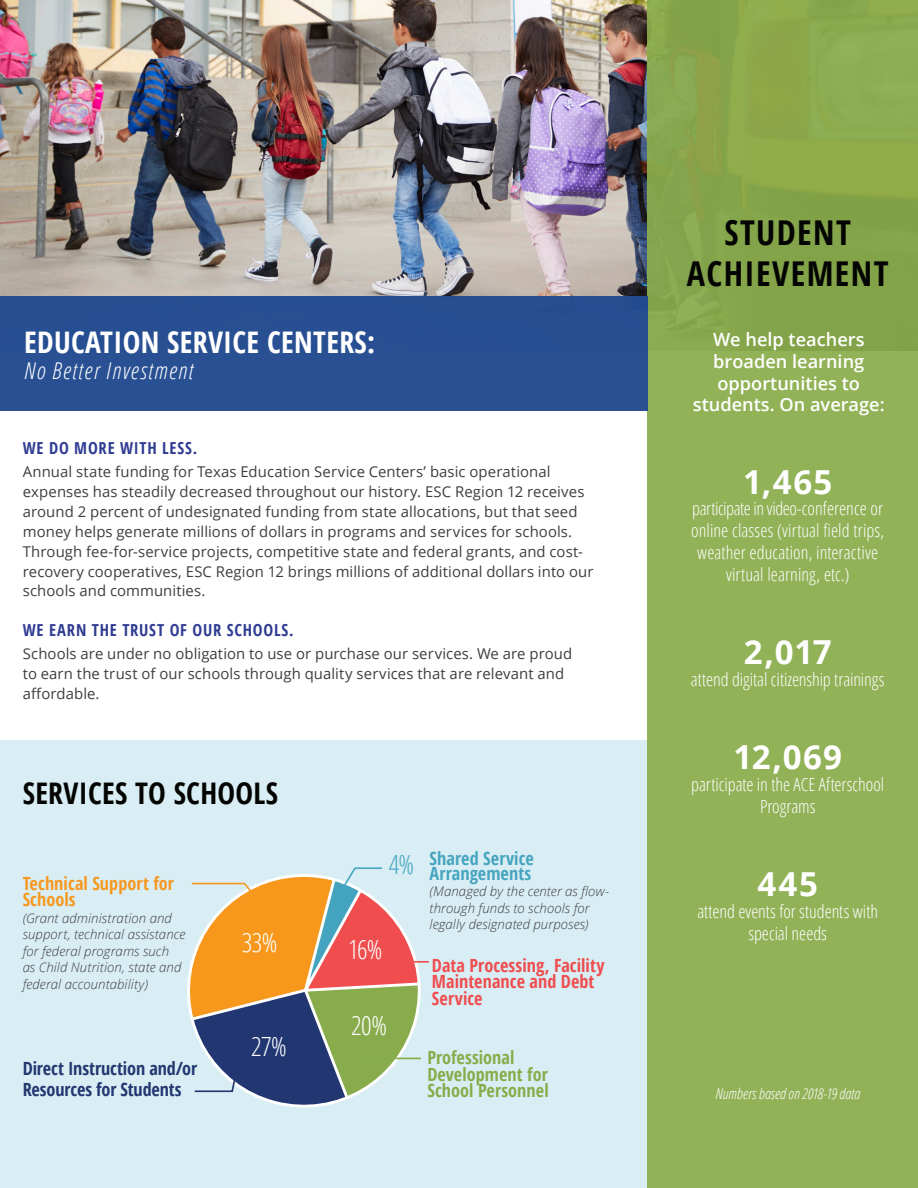
<style>
.page{position:relative;width:918px;height:1188px;background:#fff}
.page>*{position:absolute;margin:0;border:0;box-sizing:border-box;transform-origin:0 0}
.t1{font:700 condensed 34.2px/41.1px "Open Sans";letter-spacing:.04em;color:#040503;text-align:center}
.t2{font:700 33px "Open Sans";letter-spacing:.035em;color:#fff}
.t3{font:700 condensed 29.7px "Open Sans";letter-spacing:.01em;color:#fff}
.t4{font:700 condensed 29.7px "Open Sans";letter-spacing:.01em;color:#040503}
.t5{font:300 condensed 26.4px "Open Sans";letter-spacing:-.025em;color:#fff}
.t6{font:condensed 26.4px "Grotesque MT Std";color:#fff}
.t7{font:300 condensed 26.4px "Open Sans";color:#47a5c0}
.t8{font:italic 300 condensed 23.1px "Open Sans";letter-spacing:.06em;color:#fff}
.t9{font:300 condensed 18.15px/21.9px "Open Sans";color:#fff;text-align:center}
.t10{font:600 18.15px/21.9px "Open Sans";color:#fff;text-align:center}
.t11{font:700 condensed 18.15px/16.5px "Open Sans";letter-spacing:.005em;color:#ef4e50}
.t12{font:700 condensed 18.15px/21.9px "Open Sans";letter-spacing:-.005em;color:#233771}
.t13{font:700 condensed 18.15px/16.5px "Open Sans";letter-spacing:.005em;color:#87ac4b}
.t14{font:700 condensed 18.15px/16.5px "Open Sans";letter-spacing:.005em;color:#f79820}
.t15{font:700 condensed 18.15px/14.9px "Open Sans";letter-spacing:.005em;color:#47a5c0}
.t16{font:700 condensed 16.5px "Open Sans";letter-spacing:.045em;color:#303c92}
.t17{font:14.85px/19.8px "Open Sans";letter-spacing:.005em;color:#3e3e3f}
.t18{font:italic 300 condensed 14.85px "Open Sans";color:#fff}
.t19{font:italic 300 13.2px/16.5px "Open Sans";letter-spacing:.005em;color:#3e3e3f}
</style>
<div class="page">
<div style="left:0;top:740px;width:648px;height:448px;background:#d9eef4"></div>
<img style="left:0;top:0;width:648px;height:297px">
<div style="left:648px;top:0;width:270px;height:1188px;background:linear-gradient(to right,#8fae54,#90af54)"></div>
<div style="left:0;top:297px;width:648px;height:114px;background:#234c91"></div>
<svg style="left:187px;top:867px;width:242px;height:241px"></svg>
<hr style="left:359px;top:1058px;width:62px;height:1px;background:#87ac4b">
<p class="t3" style="left:24px;top:321px;width:353px">EDUCATION SERVICE CENTERS:</p>
<p class="t8" style="left:24px;top:355px;width:170px">No Better Investment</p>
<p class="t16" style="left:23px;top:436px;width:176px">WE DO MORE WITH LESS.</p>
<p class="t17" style="left:23px;top:462px;width:572px">Annual state funding for Texas Education Service Centers’ basic operational expenses has steadily decreased throughout our history. ESC Region 12 receives around 2 percent of undesignated funding from state allocations, but that seed money helps generate millions of dollars in programs and services for schools.<br>Through fee-for-service projects, competitive state and federal grants, and cost&shy;recovery cooperatives, ESC Region 12 brings millions of additional dollars into our schools and communities.</p>
<p class="t16" style="left:23px;top:619px;width:273px">WE EARN THE TRUST OF OUR SCHOOLS.</p>
<p class="t17" style="left:23px;top:644px;width:551px">Schools are under no obligation to use or purchase our services. We are proud to earn the trust of our schools through quality services that are relevant and affordable.</p>
<p class="t4" style="left:23px;top:773px;width:257px">SERVICES TO SCHOOLS</p>
<p class="t14" style="left:23px;top:874px;width:153px">Technical Support for<br>Schools</p>
<p class="t19" style="left:23px;top:909px;width:164px">(Grant administration and support, technical assistance for federal programs such<br>as Child Nutrition, state and federal accountability)</p>
<p class="t12" style="left:23px;top:1057px;width:176px">Direct Instruction and/or<br>Resources for Students</p>
<p class="t5" style="left:242px;top:925px;width:37px">33%</p>
<p class="t6" style="left:229px;top:935px;width:38px">19%</p>
<p class="t6" style="left:250px;top:1019px;width:39px">26%</p>
<p class="t5" style="left:251px;top:1028px;width:37px">27%</p>
<p class="t7" style="left:389px;top:847px;width:27px">4%</p>
<p class="t5" style="left:348px;top:932px;width:36px">16%</p>
<p class="t5" style="left:351px;top:1008px;width:37px">20%</p>
<p class="t15" style="left:430px;top:850px;width:106px">Shared Service<br>Arrangements</p>
<p class="t19" style="left:430px;top:883px;width:181px">(Managed by the center as flow&shy;through funds to schools for legally designated purposes)</p>
<p class="t11" style="left:432px;top:956px;width:174px">Data Processing, Facility<br>Maintenance and Debt<br>Service</p>
<p class="t13" style="left:427px;top:1049px;width:123px">Professional<br>Development for<br>School Personnel</p>
<p class="t1" style="left:687px;top:211px;width:203px">STUDENT<br>ACHIEVEMENT</p>
<p class="t10" style="left:693px;top:328px;width:193px">We help teachers broaden learning opportunities to students. On average:</p>
<p class="t2" style="left:743px;top:458px;width:91px">1,465</p>
<p class="t9" style="left:691px;top:497px;width:195px">participate in video-conference or online classes (virtual field trips, weather education, interactive virtual learning, etc.)</p>
<p class="t2" style="left:744px;top:629px;width:89px">2,017</p>
<p class="t9" style="left:691px;top:668px;width:195px">attend digital citizenship trainings</p>
<p class="t2" style="left:734px;top:734px;width:110px">12,069</p>
<p class="t9" style="left:691px;top:773px;width:195px">participate in the ACE Afterschool<br>Programs</p>
<p class="t2" style="left:758px;top:861px;width:62px">445</p>
<p class="t9" style="left:697px;top:900px;width:182px">attend events for students with special needs</p>
<p class="t18" style="left:715px;top:1083px;width:146px">Numbers based on 2018-19 data</p>
</div>
